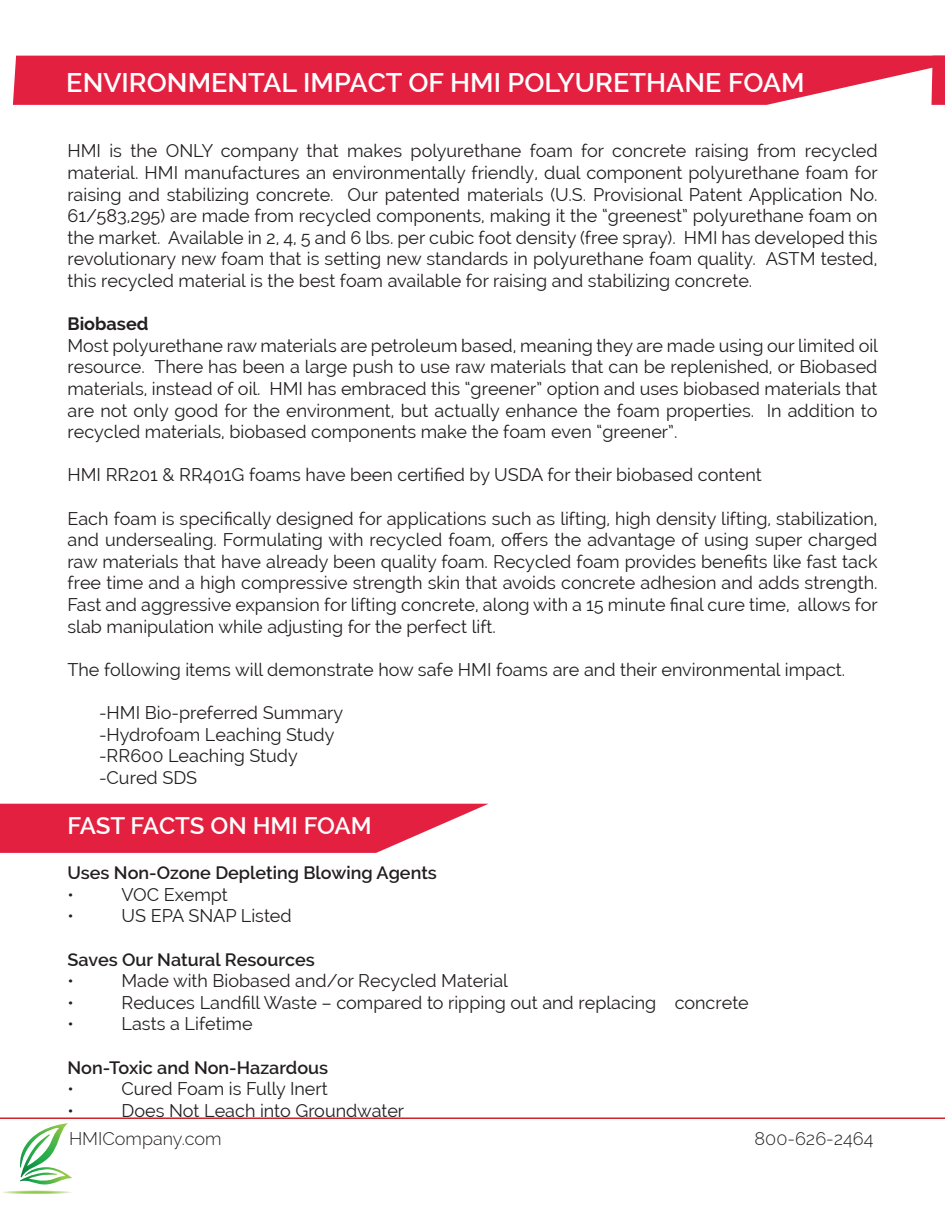
<style>
.page{position:relative;width:945px;height:1215px;background:#fff}
.page>*{position:absolute;margin:0;border:0;box-sizing:border-box;transform-origin:0 0}
.t1{font:600 27px "Raleway";color:#fff}
.t2{font:600 24px "Raleway";letter-spacing:-.005em;color:#fff}
.t3{font:18px/21.6px "Raleway";color:#231f20;text-align:justify}
.t4{font:600 18px "Raleway";color:#231f20}
.t5{font:300 18px "Raleway";color:#231f20}
.t6{font:700 18px "Raleway";color:#231f20}
</style>
<div class="page">
<hr style="left:0;top:1118px;width:945px;height:1px;background:#d1232a">
<svg style="left:3px;top:1123px;width:70px;height:71px"></svg>
<svg style="left:0;top:804px;width:488px;height:49px;background:#e63956"></svg>
<svg style="left:13px;top:56px;width:932px;height:49px;background:#e42f4d"></svg>
<p class="t1" style="left:66px;top:67px;width:740px">ENVIRONMENTAL IMPACT OF HMI POLYURETHANE FOAM</p>
<p class="t3" style="left:68px;top:140px;width:812px">HMI is the ONLY company that makes polyurethane foam for concrete raising from recycled material. HMI manufactures an environmentally friendly, dual component polyurethane foam for raising and stabilizing concrete. Our patented materials (U.S. Provisional Patent Application No.<br>61/583,295) are made from recycled components, making it the “greenest” polyurethane foam on the market. Available in 2, 4, 5 and 6 lbs. per cubic foot density (free spray). HMI has developed this revolutionary new foam that is setting new standards in polyurethane foam quality. ASTM tested, this recycled material is the best foam available for raising and stabilizing concrete.</p>
<p class="t6" style="left:68px;top:314px;width:83px">Biobased</p>
<p class="t3" style="left:68px;top:335px;width:812px">Most polyurethane raw materials are petroleum based, meaning they are made using our limited oil resource. There has been a large push to use raw materials that can be replenished, or Biobased materials, instead of oil. HMI has embraced this “greener” option and uses biobased materials that are not only good for the environment, but actually enhance the foam properties. In addition to recycled materials, biobased components make the foam even “greener”.</p>
<p class="t3" style="left:68px;top:464px;width:696px">HMI RR201 &amp; RR401G foams have been certified by USDA for their biobased content</p>
<p class="t3" style="left:68px;top:508px;width:812px">Each foam is specifically designed for applications such as lifting, high density lifting, stabilization, and undersealing. Formulating with recycled foam, offers the advantage of using super charged raw materials that have already been quality foam. Recycled foam provides benefits like fast tack free time and a high compressive strength skin that avoids concrete adhesion and adds strength.<br>Fast and aggressive expansion for lifting concrete, along with a 15 minute final cure time, allows for slab manipulation while adjusting for the perfect lift.</p>
<p class="t3" style="left:68px;top:659px;width:779px">The following items will demonstrate how safe HMI foams are and their environmental impact.</p>
<p class="t3" style="left:99px;top:702px;width:246px">-HMI Bio-preferred Summary</p>
<p class="t3" style="left:99px;top:724px;width:237px">-Hydrofoam Leaching Study</p>
<p class="t3" style="left:99px;top:745px;width:200px">-RR600 Leaching Study</p>
<p class="t3" style="left:99px;top:767px;width:100px">-Cured SDS</p>
<p class="t2" style="left:68px;top:812px;width:306px">FAST FACTS ON HMI FOAM</p>
<p class="t4" style="left:68px;top:863px;width:371px">Uses Non-Ozone Depleting Blowing Agents</p>
<p class="t3" style="left:68px;top:884px;width:8px">•</p>
<p class="t3" style="left:122px;top:884px;width:108px">VOC Exempt</p>
<p class="t3" style="left:68px;top:905px;width:8px">•</p>
<p class="t3" style="left:122px;top:905px;width:172px">US EPA SNAP Listed</p>
<p class="t4" style="left:68px;top:949px;width:249px">Saves Our Natural Resources</p>
<p class="t3" style="left:68px;top:970px;width:8px">•</p>
<p class="t3" style="left:122px;top:970px;width:388px">Made with Biobased and/or Recycled Material</p>
<p class="t3" style="left:68px;top:992px;width:8px">•</p>
<p class="t3" style="left:122px;top:992px;width:629px">Reduces Landfill Waste – compared to ripping out and replacing concrete</p>
<p class="t3" style="left:68px;top:1013px;width:8px">•</p>
<p class="t3" style="left:122px;top:1013px;width:133px">Lasts a Lifetime</p>
<p class="t4" style="left:68px;top:1057px;width:262px">Non-Toxic and Non-Hazardous</p>
<p class="t3" style="left:68px;top:1078px;width:8px">•</p>
<p class="t3" style="left:122px;top:1078px;width:208px">Cured Foam is Fully Inert</p>
<p class="t3" style="left:68px;top:1100px;width:8px">•</p>
<p class="t3" style="left:122px;top:1100px;width:284px">Does Not Leach into Groundwater</p>
<p class="t5" style="left:69px;top:1128px;width:154px">HMICompany.com</p>
<p class="t5" style="left:755px;top:1128px;width:120px">800-626-2464</p>
</div>
